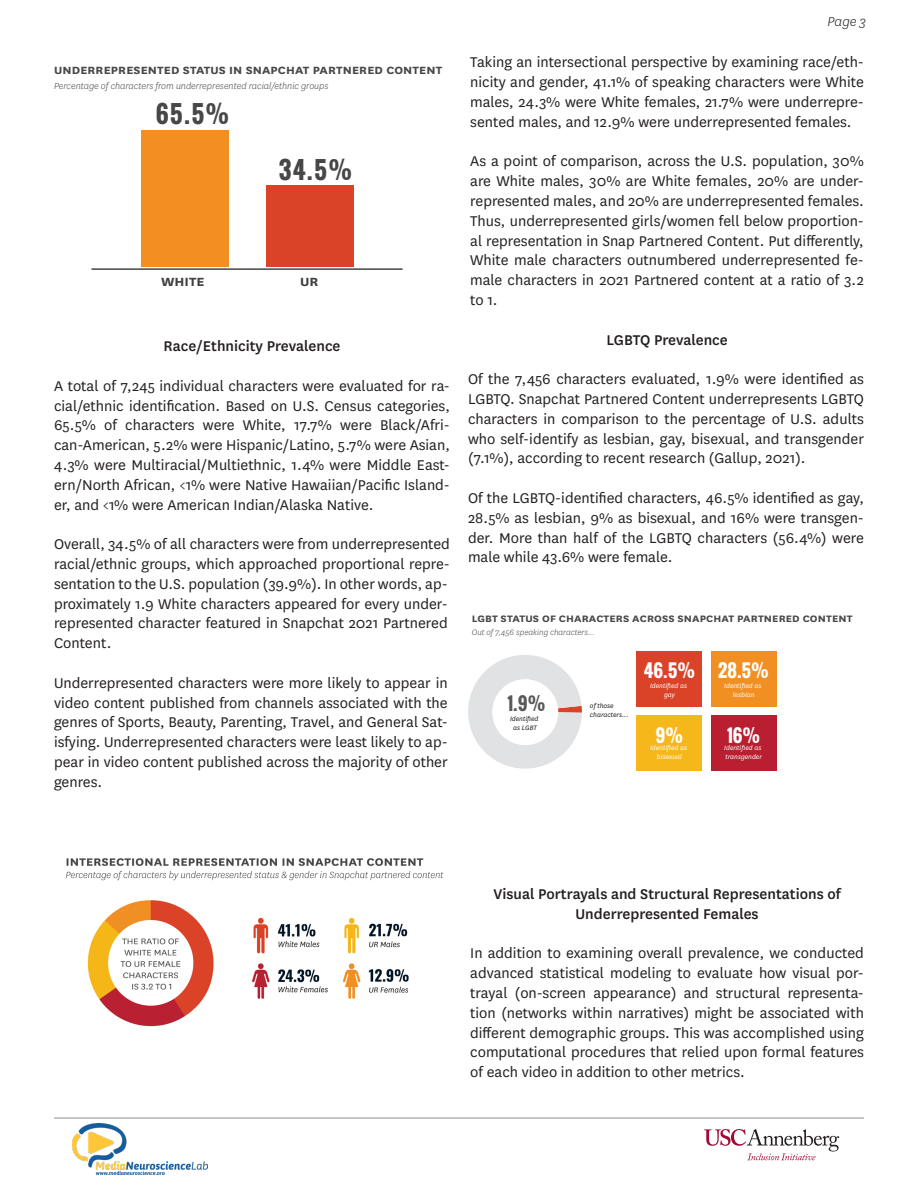
<style>
.page{position:relative;width:918px;height:1188px;background:#fff}
.page>*{position:absolute;margin:0;border:0;box-sizing:border-box;transform-origin:0 0}
.t1{font:700 23.85px "Oswald";color:#474748}
.t2{font:700 17.85px "Oswald";color:#fff}
.t3{font:700 17.85px "Oswald";color:#58595b}
.t4{font:16.5px/19.8px "National";color:#231f20;text-align:justify}
.t5{font:500 16.5px "National";color:#231f20}
.t6{font:italic 300 15px "National";color:#231f20}
.t7{font:700 13.8px "National";color:#414141;scale:1.11 1}
.t8{font:700 12.3px "National";letter-spacing:.01em;color:#494749;scale:1.11 1}
.t9{font:700 10.95px "National";letter-spacing:.01em;color:#494749;scale:1.11 1}
.t10{font:italic 300 10.2px "National";color:#494849}
.t11{font:italic 300 9.15px "National";color:#494849}
.t12{font:italic 7.5px/9px "National";color:#fff;text-align:center}
.t13{font:italic 7.5px/9px "National";color:#1e1c1d;text-align:center}
</style>
<div class="page">
<img style="left:66px;top:858px;width:378px;height:169px">
<div style="left:267px;top:185px;width:87px;height:81px;background:#db4328"></div>
<div style="left:141px;top:130px;width:88px;height:136px;background:#f18f22"></div>
<hr style="left:92px;top:269px;width:311px;height:1px;background:#040503">
<div style="left:637px;top:651px;width:65px;height:56px;background:#db4328"></div>
<div style="left:637px;top:715px;width:65px;height:56px;background:#f5b719"></div>
<div style="left:711px;top:651px;width:65px;height:56px;background:#f18f22"></div>
<div style="left:711px;top:715px;width:65px;height:56px;background:#b91f30"></div>
<svg style="left:468px;top:655px;width:114px;height:114px"></svg>
<div style="left:492px;top:679px;width:66px;height:66px;background:#fff;border-radius:50%"></div>
<hr style="left:54px;top:1118px;width:810px;height:1px;background:#8a8c8f">
<img style="left:72px;top:1123px;width:135px;height:52px">
<svg style="left:704px;top:1129px;width:135px;height:31px"></svg>
<p class="t8" style="left:54px;top:62px;width:351px">UNDERREPRESENTED STATUS IN SNAPCHAT PARTNERED CONTENT</p>
<p class="t1" style="left:156px;top:96px;width:75px">65.5%</p>
<p class="t10" style="left:54px;top:79px;width:276px">Percentage of characters from underrepresented racial/ethnic groups</p>
<p class="t1" style="left:279px;top:152px;width:75px">34.5%</p>
<p class="t7" style="left:161px;top:272px;width:41px">WHITE</p>
<p class="t7" style="left:300px;top:272px;width:18px">UR</p>
<p class="t5" style="left:163px;top:335px;width:179px">Race/Ethnicity Prevalence</p>
<p class="t4" style="left:54px;top:375px;width:398px">A total of 7,245 individual characters were evaluated for ra&shy;cial/ethnic identification. Based on U.S. Census categories, 65.5% of characters were White, 17.7% were Black/Afri&shy;can-American, 5.2% were Hispanic/Latino, 5.7% were Asian, 4.3% were Multiracial/Multiethnic, 1.4% were Middle East&shy;ern/North African, &lt;1% were Native Hawaiian/Pacific Island&shy;er, and &lt;1% were American Indian/Alaska Native.</p>
<p class="t4" style="left:54px;top:534px;width:398px;text-align:left">Overall, 34.5% of all characters were from underrepresented racial/ethnic groups, which approached proportional repre&shy;sentation to the U.S. population (39.9%). In other words, ap&shy;proximately 1.9 White characters appeared for every under&shy;represented character featured in Snapchat 2021 Partnered Content.</p>
<p class="t4" style="left:54px;top:672px;width:395px">Underrepresented characters were more likely to appear in video content published from channels associated with the genres of Sports, Beauty, Parenting, Travel, and General Sat&shy;isfying. Underrepresented characters were least likely to ap&shy;pear in video content published across the majority of other genres.</p>
<p class="t6" style="left:828px;top:13px;width:40px">Page 3</p>
<p class="t4" style="left:470px;top:52px;width:395px">Taking an intersectional perspective by examining race/eth&shy;nicity and gender, 41.1% of speaking characters were White males, 24.3% were White females, 21.7% were underrepre&shy;sented males, and 12.9% were underrepresented females.</p>
<p class="t4" style="left:470px;top:151px;width:395px">As a point of comparison, across the U.S. population, 30% are White males, 30% are White females, 20% are under&shy;represented males, and 20% are underrepresented females.<br>Thus, underrepresented girls/women fell below proportion&shy;al representation in Snap Partnered Content. Put differently, White male characters outnumbered underrepresented fe&shy;male characters in 2021 Partnered content at a ratio of 3.2 to 1.</p>
<p class="t5" style="left:606px;top:328px;width:123px">LGBTQ Prevalence</p>
<p class="t4" style="left:468px;top:369px;width:398px">Of the 7,456 characters evaluated, 1.9% were identified as LGBTQ. Snapchat Partnered Content underrepresents LGBTQ characters in comparison to the percentage of U.S. adults who self-identify as lesbian, gay, bisexual, and transgender (7.1%), according to recent research (Gallup, 2021).</p>
<p class="t4" style="left:468px;top:487px;width:397px">Of the LGBTQ-identified characters, 46.5% identified as gay, 28.5% as lesbian, 9% as bisexual, and 16% were transgen&shy;der. More than half of the LGBTQ characters (56.4%) were male while 43.6% were female.</p>
<p class="t9" style="left:472px;top:611px;width:344px">LGBT STATUS OF CHARACTERS ACROSS SNAPCHAT PARTNERED CONTENT</p>
<p class="t11" style="left:472px;top:626px;width:124px">Out of 7,456 speaking characters...</p>
<p class="t3" style="left:507px;top:690px;width:40px">1.9%</p>
<p class="t13" style="left:510px;top:714px;width:30px">Identified as LGBT</p>
<p class="t13" style="left:590px;top:701px;width:40px;text-align:left">of those characters...</p>
<p class="t2" style="left:644px;top:657px;width:53px">46.5%</p>
<p class="t12" style="left:650px;top:681px;width:39px">Identified as gay</p>
<p class="t2" style="left:656px;top:722px;width:29px">9%</p>
<p class="t12" style="left:657px;top:752px;width:26px">bisexual</p>
<p class="t12" style="left:650px;top:743px;width:39px">Identified as</p>
<p class="t2" style="left:718px;top:657px;width:52px">28.5%</p>
<p class="t12" style="left:724px;top:681px;width:39px">Identified as lesbian</p>
<p class="t2" style="left:727px;top:722px;width:35px">16%</p>
<p class="t12" style="left:725px;top:752px;width:38px">transgender</p>
<p class="t12" style="left:724px;top:743px;width:39px">Identified as</p>
<p class="t5" style="left:494px;top:883px;width:349px">Visual Portrayals and Structural Representations of</p>
<p class="t5" style="left:576px;top:903px;width:185px">Underrepresented Females</p>
<p class="t4" style="left:470px;top:943px;width:395px">In addition to examining overall prevalence, we conducted advanced statistical modeling to evaluate how visual por&shy;trayal (on-screen appearance) and structural representa&shy;tion (networks within narratives) might be associated with different demographic groups. This was accomplished using computational procedures that relied upon formal features of each video in addition to other metrics.</p>
</div>
